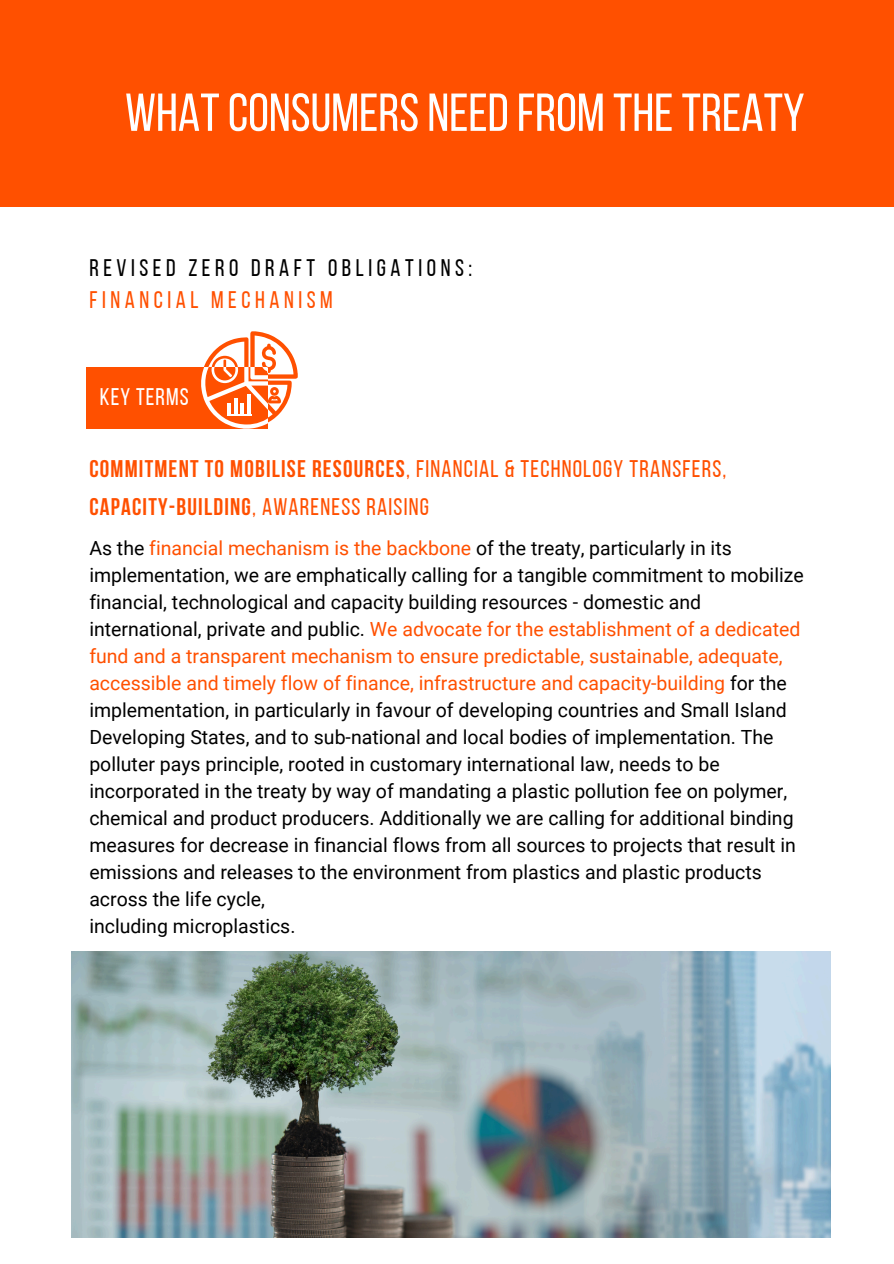
<style>
.page{position:relative;width:894px;height:1264px;background:#fff}
.page>*{position:absolute;margin:0;border:0;box-sizing:border-box;transform-origin:0 0}
.t1{font:53.25px "Bebas Neue";color:#fff}
.t2{font:24px/38.2px "Bebas Neue";letter-spacing:.05em;color:#ff5000}
.t3{font:24px/32.7px "Bebas Neue";letter-spacing:.19em;color:#000}
.t4{font:24px "Bebas Neue";letter-spacing:.045em;color:#fff}
.t5{font:19.5px/27px "Roboto";color:#000}
.s1{color:#ff5000}
.s2{font-weight:700}
</style>
<div class="page">
<div style="left:0;top:0;width:893px;height:207px;background:#ff5000"></div>
<div style="left:87px;top:367px;width:181px;height:61px;background:#ff5000"></div>
<svg style="left:201px;top:331px;width:96px;height:97px"></svg>
<img style="left:71px;top:951px;width:759px;height:286px">
<h2 class="t1" style="left:125px;top:91px;width:681px">WHAT CONSUMERS NEED FROM THETREATY</h2>
<h2 class="t3" style="left:89px;top:253px;width:384px">REVISED ZERO DRAFT OBLIGATIONS:<br><span class="s1">FINANCIAL MECHANISM</span></h2>
<h2 class="t4" style="left:100px;top:386px;width:90px">KEY TERMS</h2>
<p class="t2" style="left:89px;top:451px;width:638px"><span class="s2">COMMITMENT TO MOBILISE RESOURCES</span>, FINANCIAL &amp; TECHNOLOGY TRANSFERS,<br><span class="s2">CAPACITY-BUILDING</span>, AWARENESS RAISING</p>
<h1 class="t5" style="left:89px;top:534px;width:715px">As the <span class="s1">financial mechanism is the backbone</span> of the treaty, particularly in its implementation, we are emphatically calling for a tangible commitment to mobilize financial, technological and capacity building resources - domestic and international, private and public. <span class="s1">We advocate for the establishment of a dedicated fund and a transparent mechanism to ensure predictable, sustainable, adequate, accessible and timely flow of finance, infrastructure and capacity-building</span> for the implementation, in particularly in favour of developing countries and Small Island Developing States, and to sub-national and local bodies of implementation. The polluter pays principle, rooted in customary international law, needs to be incorporated in the treaty by way of mandating a plastic pollution fee on polymer, chemical and product producers. Additionally we are calling for additional binding measures for decrease in financial flows from all sources to projects that result in emissions and releases to the environment from plastics and plastic products across the life cycle,</h1>
<h2 class="t5" style="left:89px;top:912px;width:207px">including microplastics.</h2>
</div>
